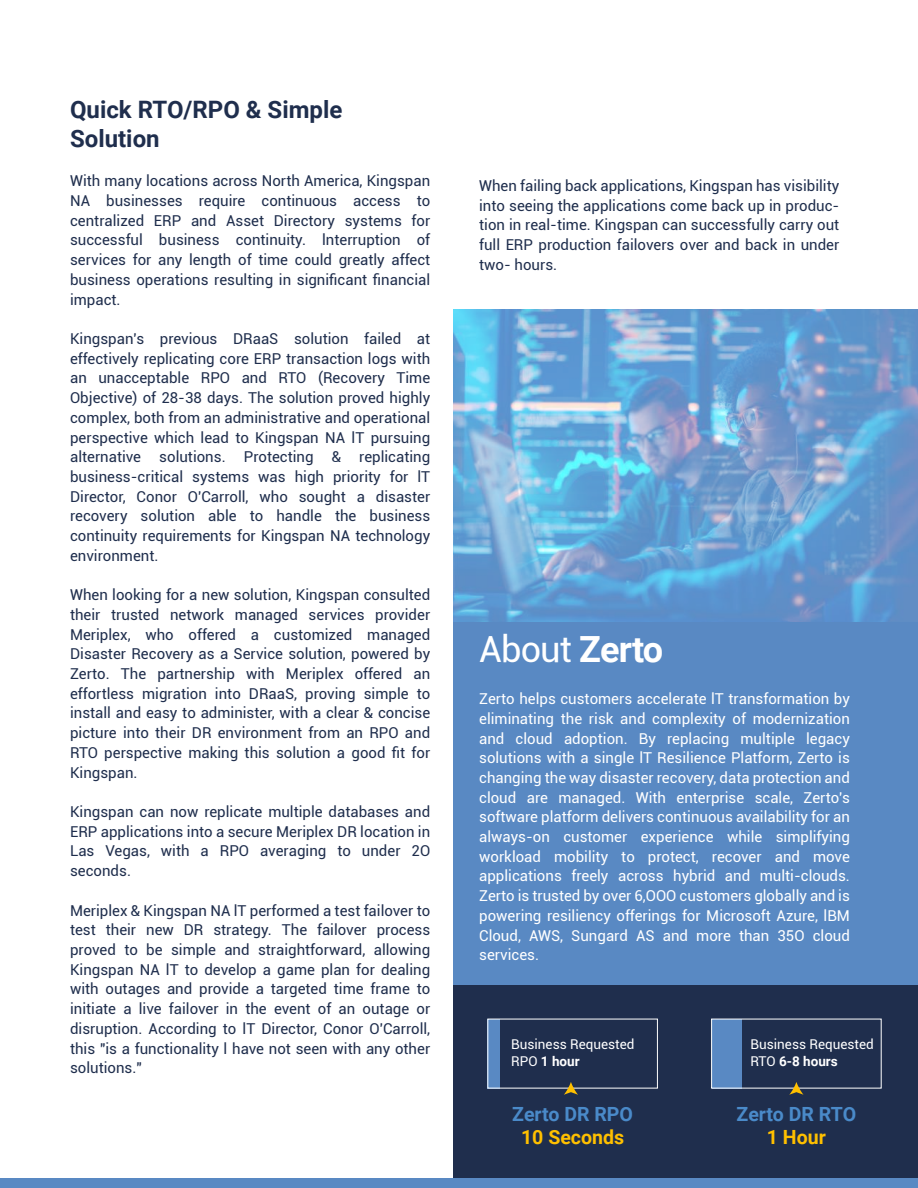
<style>
.page{position:relative;width:918px;height:1188px;background:#fff}
.page>*{position:absolute;margin:0;border:0;box-sizing:border-box;transform-origin:0 0}
.t1{font:36.15px "Roboto";letter-spacing:-.025em;color:#fff}
.t2{font:700 24px/28.8px "Roboto";color:#1f2e4d}
.t3{font:700 19.5px "Roboto";color:#4a8ac9}
.t4{font:700 19.5px "Roboto";color:#ffc000}
.t5{font:15px/19.6px "Roboto";color:#1f2e4d;text-align:justify}
.t6{font:15px/19.6px "Roboto";color:#fff;text-align:justify}
.t7{font:13.5px/16.2px "Roboto";color:#fff}
.s1{font-weight:700}
</style>
<div class="page">
<div style="left:453px;top:985px;width:465px;height:194px;background:#1f2e4d"></div>
<svg style="left:453px;top:310px;width:465px;height:675px;background:#6295cb"></svg>
<div style="left:0;top:1179px;width:918px;height:9px;background:#5989c3"></div>
<div style="left:488px;top:1019px;width:12px;height:69px;background:#5989c3"></div>
<div style="left:712px;top:1019px;width:30px;height:69px;background:#5989c3"></div>
<div style="left:487px;top:1019px;width:171px;height:69px;border:1px solid #fff"></div>
<svg style="left:789px;top:1082px;width:15px;height:13px"></svg>
<svg style="left:564px;top:1082px;width:14px;height:13px"></svg>
<h2 class="t2" style="left:70px;top:94px;width:274px">Quick RTO/RPO &amp; Simple<br>Solution</h2>
<p class="t5" style="left:70px;top:171px;width:362px">With many locations across North America, Kingspan NA businesses require continuous access to centralized ERP and Asset Directory systems for successful business continuity. lnterruption of services for any length of time could greatly affect business operations resulting in significant financial impact.</p>
<p class="t5" style="left:70px;top:328px;width:362px">Kingspan's previous DRaaS solution failed at effectively replicating core ERP transaction logs with an unacceptable RPO and RTO (Recovery Time Objective) of 28-38 days. The solution proved highly complex, both from an administrative and operational perspective which lead to Kingspan NA lT pursuing alternative solutions. Protecting &amp; replicating business-critical systems was high priority for lT Director, Conor O'Carroll, who sought a disaster recovery solution able to handle the business continuity requirements for Kingspan NA technology environment.</p>
<p class="t5" style="left:70px;top:585px;width:362px">When looking for a new solution, Kingspan consulted their trusted network managed services provider Meriplex, who offered a customized managed Disaster Recovery as a Service solution, powered by Zerto. The partnership with Meriplex offered an effortless migration into DRaaS, proving simple to install and easy to administer, with a clear &amp; concise picture into their DR environment from an RPO and RTO perspective making this solution a good fit for Kingspan.</p>
<p class="t5" style="left:70px;top:801px;width:362px">Kingspan can now replicate multiple databases and ERP applications into a secure Meriplex DR location in Las Vegas, with a RPO averaging to under 2O seconds.</p>
<p class="t5" style="left:70px;top:900px;width:362px">Meriplex &amp; Kingspan NA lT performed a test failover to test their new DR strategy. The failover process proved to be simple and straightforward, allowing Kingspan NA lT to develop a game plan for dealing with outages and provide a targeted time frame to initiate a live failover in the event of an outage or disruption. According to lT Director, Conor O'Carroll, this "is a functionality l have not seen with any other solutions."</p>
<p class="t5" style="left:479px;top:175px;width:362px">When failing back applications, Kingspan has visibility into seeing the applications come back up in produc&shy;tion in real-time. Kingspan can successfully carry out full ERP production failovers over and back in under two- hours.</p>
<h1 class="t1" style="left:479px;top:624px;width:185px">About <span class="s1">Zerto</span></h1>
<p class="t6" style="left:479px;top:688px;width:372px">Zerto helps customers accelerate lT transformation by eliminating the risk and complexity of modernization and cloud adoption. By replacing multiple legacy solutions with a single lT Resilience Platform, Zerto is changing the way disaster recovery, data protection and cloud are managed. With enterprise scale, Zerto's software platform delivers continuous availability for an always-on customer experience while simplifying workload mobility to protect, recover and move applications freely across hybrid and multi-clouds.<br>Zerto is trusted by over 6,OOO customers globally and is powering resiliency offerings for Microsoft Azure, lBM Cloud, AWS, Sungard AS and more than 35O cloud services.</p>
<p class="t7" style="left:511px;top:1036px;width:125px">Business Requested<br>RPO <span class="s1">1 hour</span></p>
<p class="t7" style="left:751px;top:1036px;width:125px">Business Requested<br>RTO <span class="s1">6-8 hours</span></p>
<h3 class="t3" style="left:512px;top:1100px;width:122px">Zerto DR RPO</h3>
<h3 class="t4" style="left:521px;top:1124px;width:105px">10 Seconds</h3>
<h3 class="t3" style="left:737px;top:1100px;width:121px">Zerto DR RTO</h3>
<h3 class="t4" style="left:767px;top:1124px;width:61px">1 Hour</h3>
</div>
